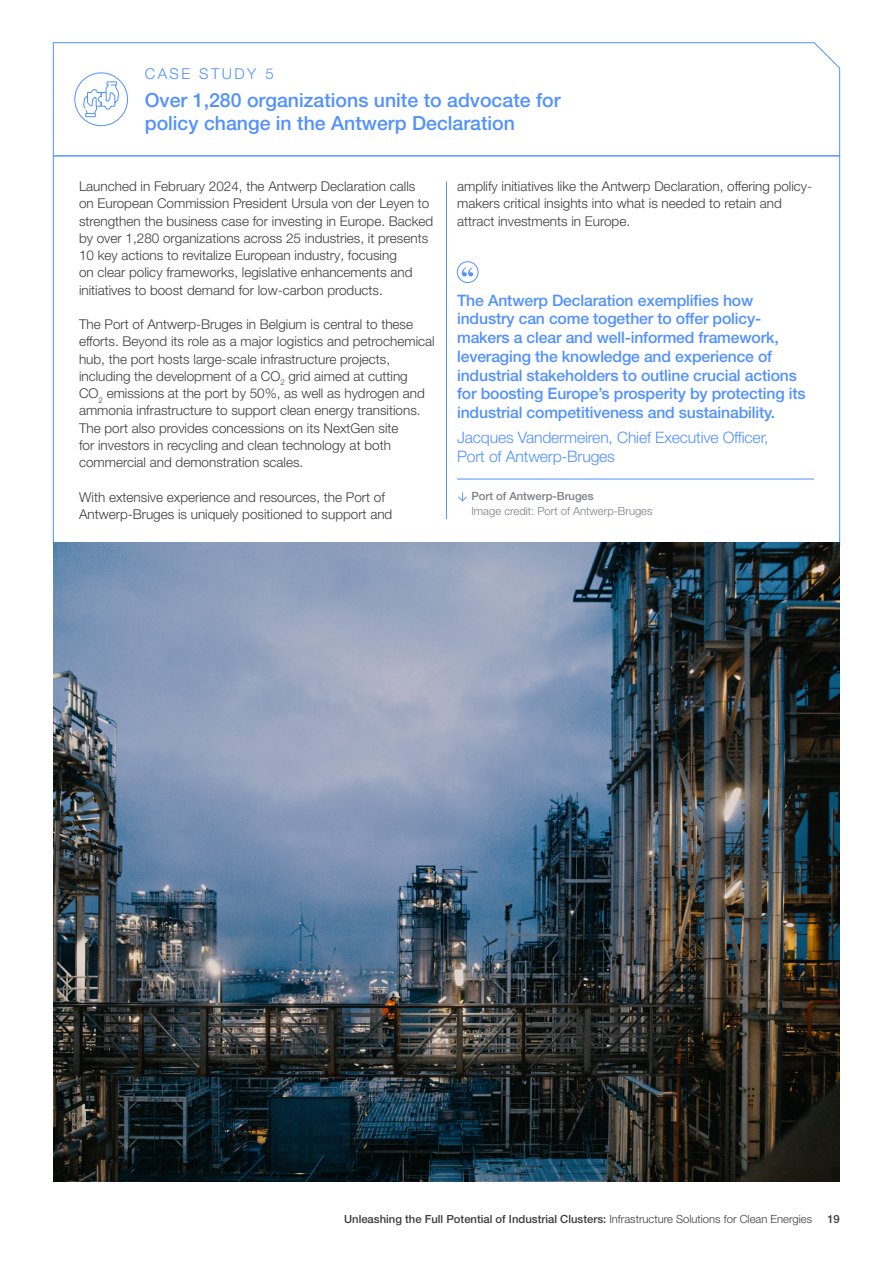
<style>
.page{position:relative;width:893px;height:1263px;background:#fff}
.page>*{position:absolute;margin:0;border:0;box-sizing:border-box;transform-origin:0 0}
.t1{font:500 19.5px/23.4px "Helvetica Neue LT Pro";color:#5291ff}
.t2{font:500 15.75px/18.8px "Helvetica Neue LT Pro";letter-spacing:-.01em;color:#5291ff}
.t3{font:300 15.75px/18.8px "Helvetica Neue LT Pro";letter-spacing:-.01em;color:#5291ff}
.t4{font:300 15px "Helvetica Neue LT Pro";letter-spacing:.16em;color:#5291ff}
.t5{font:300 13.5px/17.2px "Helvetica Neue LT Pro";color:#3c3c3b}
.t6{font:500 11.25px "Helvetica Neue LT Pro";color:#3c3c3b}
.t7{font:300 11.25px "Helvetica Neue LT Pro";color:#7d7f88}
.t8{font:500 11.25px "Helvetica Neue LT Pro";letter-spacing:-.005em;color:#7d7f88}
.s1{font-weight:300}
</style>
<div class="page">
<hr style="left:457px;top:479px;width:357px;height:1px;background:#5291ff">
<div style="left:457px;top:262px;width:21px;height:21px;border:1px solid #5291ff;border-radius:50%"></div>
<svg style="left:462px;top:267px;width:11px;height:9px"></svg>
<svg style="left:458px;top:492px;width:9px;height:10px"></svg>
<hr style="left:446px;top:182px;width:1px;height:337px;background:#5291ff">
<svg style="left:53px;top:42px;width:787px;height:114px"></svg>
<img style="left:53px;top:543px;width:787px;height:638px">
<div style="left:85px;top:113px;width:11px;height:4px;border:1px solid #5291ff"></div>
<svg style="left:83px;top:82px;width:36px;height:34px"></svg>
<div style="left:75px;top:73px;width:53px;height:53px;border:1px solid #5291ff;border-radius:50%"></div>
<p class="t4" style="left:145px;top:65px;width:130px">CASE STUDY 5</p>
<h1 class="t1" style="left:145px;top:88px;width:417px">Over 1,280 organizations unite to advocate for policy change in the Antwerp Declaration</h1>
<p class="t5" style="left:79px;top:177px;width:356px">Launched in February 2024, the Antwerp Declaration calls on European Commission President Ursula von der Leyen to strengthen the business case for investing in Europe. Backed by over 1,280 organizations across 25 industries, it presents 10 key actions to revitalize European industry, focusing<br>on clear policy frameworks, legislative enhancements and initiatives to boost demand for low-carbon products.</p>
<p class="t5" style="left:79px;top:315px;width:357px">The Port of Antwerp-Bruges in Belgium is central to these efforts. Beyond its role as a major logistics and petrochemical hub, the port hosts large-scale infrastructure projects, including the development of a CO<sub>2</sub> grid aimed at cutting CO<sub>2</sub> emissions at the port by 50%, as well as hydrogen and ammonia infrastructure to support clean energy transitions.<br>The port also provides concessions on its NextGen site<br>for investors in recycling and clean technology at both commercial and demonstration scales.</p>
<p class="t5" style="left:79px;top:488px;width:315px">With extensive experience and resources, the Port of<br>Antwerp-Bruges is uniquely positioned to support and</p>
<p class="t5" style="left:457px;top:177px;width:357px">amplify initiatives like the Antwerp Declaration, offering policy&shy;makers critical insights into what is needed to retain and attract investments in Europe.</p>
<p class="t2" style="left:457px;top:291px;width:350px">The Antwerp Declaration exemplifies how industry can come together to offer policy&shy;makers a clear and well-informed framework, leveraging the knowledge and experience of industrial stakeholders to outline crucial actions for boosting Europe’s prosperity by protecting its industrial competitiveness and sustainability.</p>
<p class="t3" style="left:457px;top:428px;width:313px">Jacques Vandermeiren, Chief Executive Officer,<br>Port of Antwerp-Bruges</p>
<p class="t8" style="left:471px;top:490px;width:124px">Port of Antwerp-Bruges</p>
<p class="t7" style="left:471px;top:505px;width:183px">Image credit: Port of Antwerp-Bruges</p>
<p class="t6" style="left:344px;top:1212px;width:470px">Unleashing the Full Potential of Industrial Clusters: <span class="s1">Infrastructure Solutions for Clean Energies</span></p>
<p class="t6" style="left:827px;top:1212px;width:14px">19</p>
</div>
